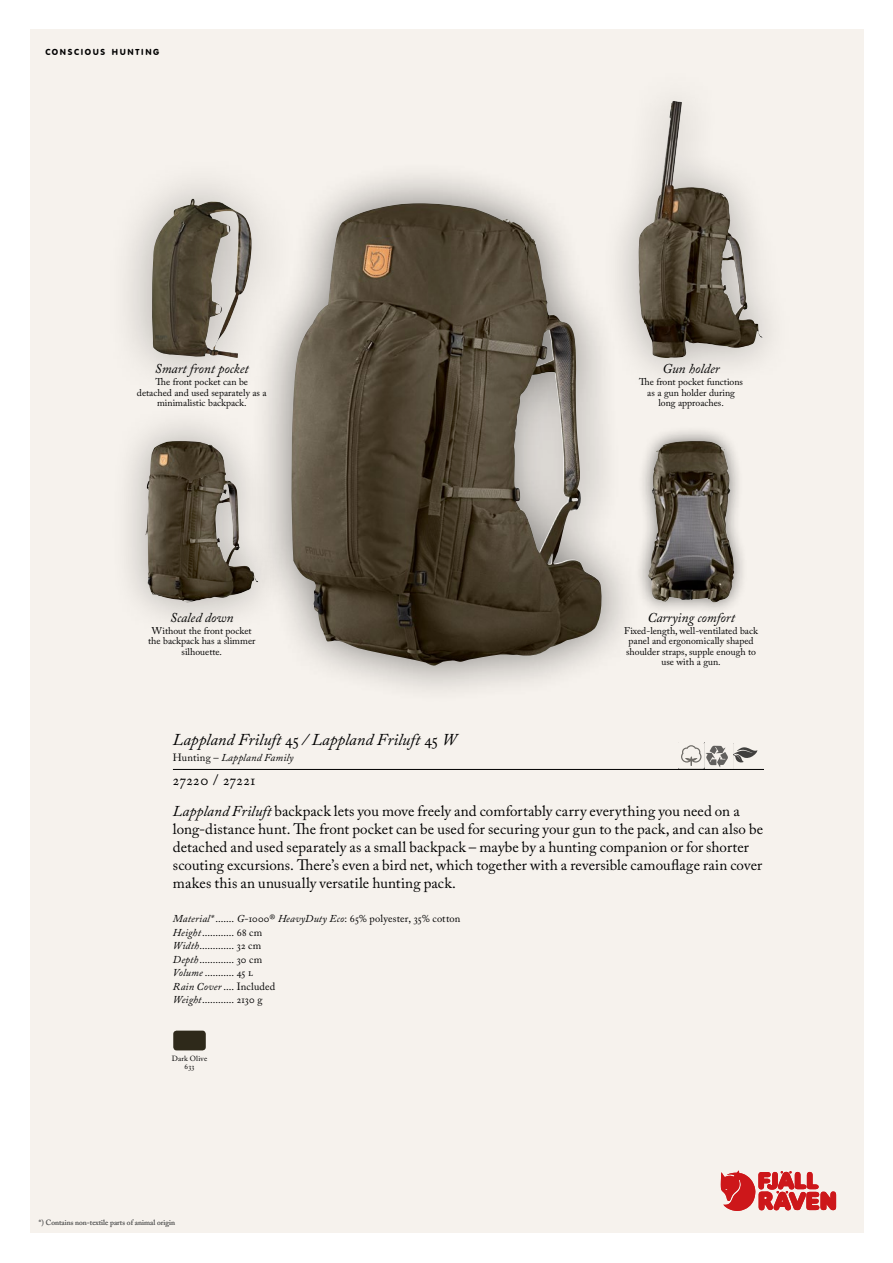
<style>
.page{position:relative;width:893px;height:1263px;background:#fff}
.page>*{position:absolute;margin:0;border:0;box-sizing:border-box;transform-origin:0 0}
.t1{font:italic 16.5px "Adobe Caslon Pro";letter-spacing:.005em;color:#000}
.t2{font:15px/18px "Adobe Caslon Pro";letter-spacing:.01em;color:#000}
.t3{font:italic 13.5px "Adobe Caslon Pro";color:#000}
.t4{font:10.5px "Adobe Caslon Pro";letter-spacing:.015em;color:#000}
.t5{font:italic 10.5px "Adobe Caslon Pro";letter-spacing:.015em;color:#000}
.t6{font:9.75px/10.5px "Adobe Caslon Pro";color:#000;text-align:center}
.t7{font:8.4px "VAG Rounded BT";letter-spacing:.195em;color:#000}
.t8{font:7.5px "Adobe Caslon Pro";color:#666665}
.t9{font:7.5px/7.6px "Adobe Caslon Pro";letter-spacing:.02em;color:#000;text-align:center}
.s1{font-style:normal}
.s2{font-style:italic}
</style>
<div class="page">
<div style="left:30px;top:30px;width:833px;height:1203px;background:#f6f2ed"></div>
<svg style="left:721px;top:1170px;width:115px;height:41px"></svg>
<svg style="left:678px;top:742px;width:81px;height:27px"></svg>
<hr style="left:173px;top:769px;width:591px;height:1px;background:#000">
<div style="left:173px;top:1030px;width:33px;height:20px;background:#2e291a;border-radius:3px"></div>
<div style="left:248px;top:160px;width:397px;height:546px;background:#000;opacity:.5"></div>
<img style="left:291px;top:203px;width:312px;height:463px">
<div style="left:600px;top:65px;width:195px;height:331px;background:#000;opacity:.3"></div>
<img style="left:638px;top:101px;width:124px;height:257px">
<div style="left:109px;top:403px;width:182px;height:236px;background:#000;opacity:.3"></div>
<img style="left:145px;top:442px;width:113px;height:160px">
<div style="left:634px;top:426px;width:115px;height:191px;background:#000;opacity:.5"></div>
<img style="left:648px;top:441px;width:87px;height:161px">
<div style="left:105px;top:155px;width:193px;height:248px;background:#000;opacity:.3"></div>
<img style="left:151px;top:199px;width:104px;height:159px">
<svg style="left:142px;top:449px;width:119px;height:191px"></svg>
<svg style="left:153px;top:202px;width:98px;height:157px;background:#766f62"></svg>
<svg style="left:156px;top:446px;width:98px;height:156px;background:#6a6153"></svg>
<svg style="left:647px;top:202px;width:98px;height:157px;background:#594f40"></svg>
<svg style="left:652px;top:434px;width:98px;height:157px;background:#6e6860"></svg>
<svg style="left:348px;top:192px;width:256px;height:409px;background:#685f51"></svg>
<p class="t7" style="left:45px;top:46px;width:115px">CONSCIOUS HUNTING</p>
<p class="t3" style="left:155px;top:361px;width:95px">Smart front pocket</p>
<p class="t6" style="left:137px;top:377px;width:131px">The front pocket can be detached and used separately as a minimalistic backpack.</p>
<p class="t3" style="left:170px;top:609px;width:65px">Scaled down</p>
<p class="t6" style="left:148px;top:625px;width:109px">Without the front pocket the backpack has a slimmer silhouette.</p>
<p class="t3" style="left:662px;top:361px;width:59px">Gun holder</p>
<p class="t6" style="left:639px;top:377px;width:105px">The front pocket functions as a gun holder during long approaches.</p>
<p class="t3" style="left:647px;top:609px;width:89px">Carrying comfort</p>
<p class="t6" style="left:624px;top:625px;width:135px">Fixed-length, well-ventilated back panel and ergonomically shaped shoulder straps, supple enough to use with a gun.</p>
<p class="t1" style="left:173px;top:729px;width:285px">Lappland Friluft <span class="s1">45</span> / Lappland Friluft <span class="s1">45</span> W</p>
<p class="t5" style="left:173px;top:751px;width:122px"><span class="s1">Hunting –</span> Lappland Family</p>
<p class="t2" style="left:173px;top:764px;width:568px;line-height:31px">27220 / 27221<br><span class="s2">Lappland Friluft</span> backpack lets you move freely and comfortably carry everything you need on a</p>
<p class="t2" style="left:173px;top:820px;width:592px">long-distance hunt. The front pocket can be used for securing your gun to the pack, and can also be detached and used separately as a small backpack – maybe by a hunting companion or for shorter scouting excursions. There’s even a bird net, which together with a reversible camouflage rain cover makes this an unusually versatile hunting pack.</p>
<p class="t5" style="left:173px;top:912px;width:42px">Material*</p>
<p class="t4" style="left:237px;top:912px;width:225px"><span class="s2">G</span>-1000® <span class="s2">HeavyDuty Eco</span>: 65% polyester, 35% cotton</p>
<p class="t5" style="left:173px;top:926px;width:30px">Height</p>
<p class="t4" style="left:237px;top:926px;width:27px">68 cm</p>
<p class="t5" style="left:173px;top:939px;width:28px">Width</p>
<p class="t4" style="left:237px;top:939px;width:26px">32 cm</p>
<p class="t5" style="left:173px;top:953px;width:27px">Depth</p>
<p class="t4" style="left:237px;top:953px;width:27px">30 cm</p>
<p class="t5" style="left:173px;top:966px;width:31px">Volume</p>
<p class="t4" style="left:237px;top:966px;width:18px">45 L</p>
<p class="t5" style="left:173px;top:980px;width:50px">Rain Cover</p>
<p class="t4" style="left:237px;top:980px;width:40px">Included</p>
<p class="t5" style="left:173px;top:993px;width:30px">Weight</p>
<p class="t4" style="left:237px;top:993px;width:27px">2130 g</p>
<p class="t9" style="left:172px;top:1055px;width:37px">Dark Olive<br>633</p>
<p class="t8" style="left:39px;top:1218px;width:138px">*) Contains non-textile parts of animal origin</p>
</div>
